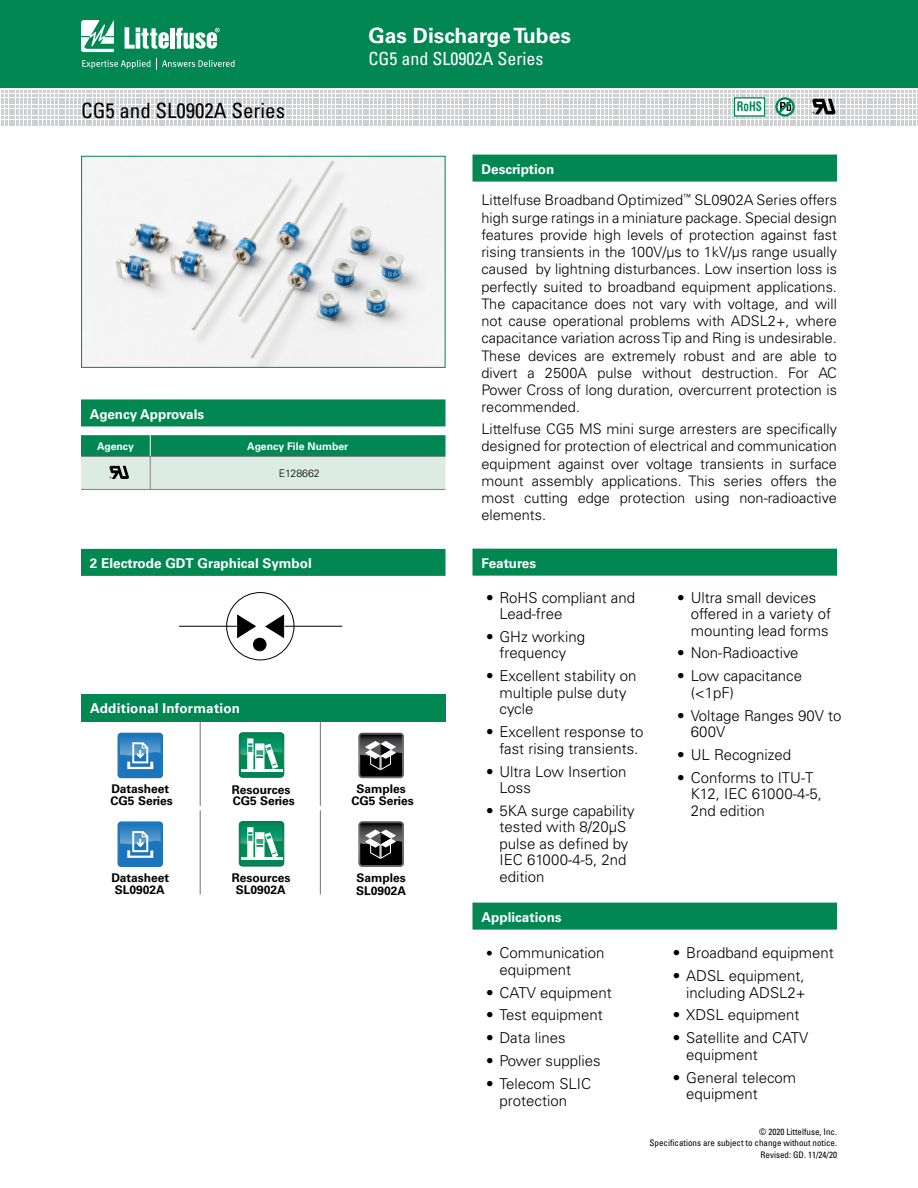
<style>
.page{position:relative;width:918px;height:1188px;background:#fff}
.page>*{position:absolute;margin:0;border:0;box-sizing:border-box;transform-origin:0 0}
.t1{font:condensed 21px "Univers LT Std";color:#000}
.t2{font:700 21px "Univers LT Std";color:#fff}
.t3{font:condensed 18px "Univers LT Std";color:#fff}
.t4{font:300 15px/16.5px "Univers LT Std";color:#000}
.t5{font:300 14.55px/17.2px "Univers LT Std";color:#000;text-align:justify}
.t6{font:700 13.5px "Univers LT Std";color:#fff}
.t7{font:700 condensed 12.9px "Helvetica LT Std";color:#008752;scale:.86 1}
.t8{font:700 12px/12px "Univers LT Std";color:#000;text-align:center}
.t9{font:700 10.5px "Univers LT Std";color:#fff}
.t10{font:300 10.5px "Univers LT Std";color:#000}
.t11{font:condensed 9px/10.8px "Univers LT Std";color:#000;text-align:right}
.s1{font-size:13.5px}
</style>
<div class="page">
<div style="left:0;top:0;width:918px;height:88px;background:#008752"></div>
<svg style="left:81px;top:20px;width:33px;height:32px"></svg>
<hr style="left:170px;top:28px;width:4px;height:21px;background:#fff">
<svg style="left:176px;top:28px;width:44px;height:21px"></svg>
<svg style="left:125px;top:27px;width:44px;height:22px"></svg>
<svg style="left:82px;top:58px;width:153px;height:11px"></svg>
<div style="left:472px;top:155px;width:365px;height:27px;background:#008752"></div>
<div style="left:472px;top:549px;width:365px;height:27px;background:#008752"></div>
<div style="left:472px;top:903px;width:365px;height:27px;background:#008752"></div>
<div style="left:81px;top:549px;width:365px;height:27px;background:#008752"></div>
<svg style="left:179px;top:592px;width:164px;height:68px"></svg>
<div style="left:253px;top:638px;width:13px;height:13px;background:#000;border-radius:50%"></div>
<div style="left:253px;top:638px;width:13px;height:13px;border:1px solid #000;border-radius:50%"></div>
<div style="left:81px;top:399px;width:365px;height:27px;background:#008752"></div>
<hr style="left:81px;top:489px;width:69px;height:1px;background:#808285">
<hr style="left:150px;top:489px;width:296px;height:1px;background:#808285">
<svg style="left:81px;top:435px;width:365px;height:54px;background:#84c0a7"></svg>
<img style="left:83px;top:158px;width:361px;height:208px">
<div style="left:81px;top:156px;width:365px;height:212px;border:1px solid #008752"></div>
<svg style="left:1px;top:91px;width:917px;height:35px"></svg>
<div style="left:81px;top:694px;width:365px;height:28px;background:#008752"></div>
<svg style="left:117px;top:732px;width:46px;height:47px;background:#4c92c9"></svg>
<hr style="left:320px;top:722px;width:1px;height:84px;background:#808285">
<hr style="left:200px;top:722px;width:1px;height:84px;background:#808285">
<svg style="left:239px;top:732px;width:46px;height:46px"></svg>
<hr style="left:241px;top:769px;width:41px;height:2px;background:#fff">
<svg style="left:358px;top:821px;width:46px;height:46px;background:#4c4c4d"></svg>
<hr style="left:320px;top:810px;width:1px;height:84px;background:#808285">
<hr style="left:200px;top:810px;width:1px;height:84px;background:#808285">
<svg style="left:239px;top:821px;width:46px;height:46px"></svg>
<hr style="left:241px;top:858px;width:41px;height:2px;background:#fff">
<svg style="left:117px;top:821px;width:46px;height:46px;background:#488fc8"></svg>
<svg style="left:358px;top:732px;width:46px;height:47px;background:#505151"></svg>
<h1 class="t2" style="left:369px;top:23px;width:204px">Gas Discharge Tubes</h1>
<p class="t3" style="left:369px;top:47px;width:176px">CG5 and SL0902A Series</p>
<h1 class="t1" style="left:81px;top:97px;width:206px">CG5 and SL0902A Series</h1>
<p class="t7" style="left:737px;top:98px;width:31px">RoHS</p>
<p class="t6" style="left:90px;top:406px;width:116px">Agency Approvals</p>
<p class="t9" style="left:97px;top:440px;width:38px">Agency</p>
<p class="t9" style="left:247px;top:440px;width:103px">Agency File Number</p>
<p class="t10" style="left:279px;top:467px;width:42px">E128662</p>
<p class="t6" style="left:90px;top:555px;width:223px">2 Electrode GDT Graphical Symbol</p>
<p class="t6" style="left:90px;top:700px;width:152px">Additional Information</p>
<p class="t8" style="left:111px;top:783px;width:59px">Datasheet</p>
<p class="t8" style="left:232px;top:783px;width:60px">Resources</p>
<p class="t8" style="left:111px;top:795px;width:64px">CG5 Series</p>
<p class="t8" style="left:233px;top:795px;width:64px">CG5 Series</p>
<p class="t8" style="left:111px;top:872px;width:59px;text-align:left">Datasheet<br>SL0902A</p>
<p class="t8" style="left:232px;top:872px;width:60px">Resources<br>SL0902A</p>
<p class="t8" style="left:352px;top:784px;width:64px;line-height:11.2px">Samples<br>CG5 Series</p>
<p class="t8" style="left:357px;top:872px;width:51px">Samples</p>
<p class="t8" style="left:356px;top:885px;width:52px">SL0902A</p>
<p class="t6" style="left:481px;top:161px;width:74px">Description</p>
<p class="t5" style="left:481px;top:192px;width:357px">Littelfuse Broadband Optimized<sup>™</sup> SL0902A Series offers high surge ratings in a miniature package. Special design features provide high levels of protection against fast rising transients in the 100V/μs to 1kV/μs range usually caused by lightning disturbances. Low insertion loss is perfectly suited to broadband equipment applications.<br>The capacitance does not vary with voltage, and will not cause operational problems with ADSL2+, where capacitance variation across Tip and Ring is undesirable.<br>These devices are extremely robust and are able to divert a 2500A pulse without destruction. For AC Power Cross of long duration, overcurrent protection is recommended.</p>
<p class="t5" style="left:481px;top:420px;width:357px">Littelfuse CG5 MS mini surge arresters are specifically designed for protection of electrical and communication equipment against over voltage transients in surface mount assembly applications. This series offers the most cutting edge protection using non-radioactive elements.</p>
<p class="t6" style="left:481px;top:555px;width:56px">Features</p>
<p class="t4" style="left:500px;top:589px;width:137px;text-indent:-14px">• RoHS compliant and<br>Lead-free</p>
<p class="t4" style="left:486px;top:628px;width:101px;text-align:center">• GHz working frequency</p>
<p class="t4" style="left:500px;top:668px;width:138px;text-indent:-14px">• Excellent stability on multiple pulse duty cycle</p>
<p class="t4" style="left:486px;top:724px;width:159px;text-align:center">• Excellent response to fast rising transients.</p>
<p class="t4" style="left:500px;top:763px;width:128px;text-indent:-14px">• Ultra Low Insertion<br>Loss</p>
<p class="t4" style="left:500px;top:802px;width:137px;text-indent:-14px">• 5KA surge capability tested with 8/20μS pulse as defined by<br>IEC 61000-4-5, 2nd edition</p>
<p class="t4" style="left:691px;top:589px;width:142px;text-indent:-14px">• Ultra small devices offered in a variety of mounting lead forms</p>
<p class="t4" style="left:677px;top:645px;width:123px">• Non-Radioactive</p>
<p class="t4" style="left:691px;top:668px;width:113px;text-indent:-14px">• Low capacitance (&lt;1pF)</p>
<p class="t4" style="left:691px;top:707px;width:152px;text-indent:-14px">• Voltage Ranges 90V to<br>600V</p>
<p class="t4" style="left:677px;top:747px;width:115px">• UL Recognized</p>
<p class="t4" style="left:691px;top:769px;width:133px;text-indent:-14px">• Conforms to ITU-T<br>K12, IEC 61000-4-5,<br>2nd edition</p>
<p class="t6" style="left:481px;top:909px;width:82px">Applications</p>
<p class="t4" style="left:500px;top:945px;width:107px;text-indent:-14px"><span class="s1">•</span> Communication equipment</p>
<p class="t4" style="left:486px;top:984px;width:127px">• CATV equipment</p>
<p class="t4" style="left:486px;top:1007px;width:118px">• Test equipment</p>
<p class="t4" style="left:486px;top:1030px;width:81px">• Data lines</p>
<p class="t4" style="left:486px;top:1053px;width:116px">• Power supplies</p>
<p class="t4" style="left:500px;top:1076px;width:93px;text-indent:-14px">• Telecom SLIC protection</p>
<p class="t4" style="left:673px;top:945px;width:163px">• Broadband equipment</p>
<p class="t4" style="left:673px;top:968px;width:135px;text-align:right">• ADSL equipment, including ADSL2+</p>
<p class="t4" style="left:673px;top:1007px;width:128px">• XDSL equipment</p>
<p class="t4" style="left:686px;top:1030px;width:124px;text-indent:-14px">• Satellite and CATV equipment</p>
<p class="t4" style="left:686px;top:1069px;width:112px;text-indent:-14px">• General telecom equipment</p>
<p class="t11" style="left:650px;top:1126px;width:189px">© 2020 Littelfuse, Inc.<br>Specifications are subject to change without notice.</p>
<p class="t11" style="left:761px;top:1149px;width:78px">Revised: GD. 11/24/20</p>
</div>
